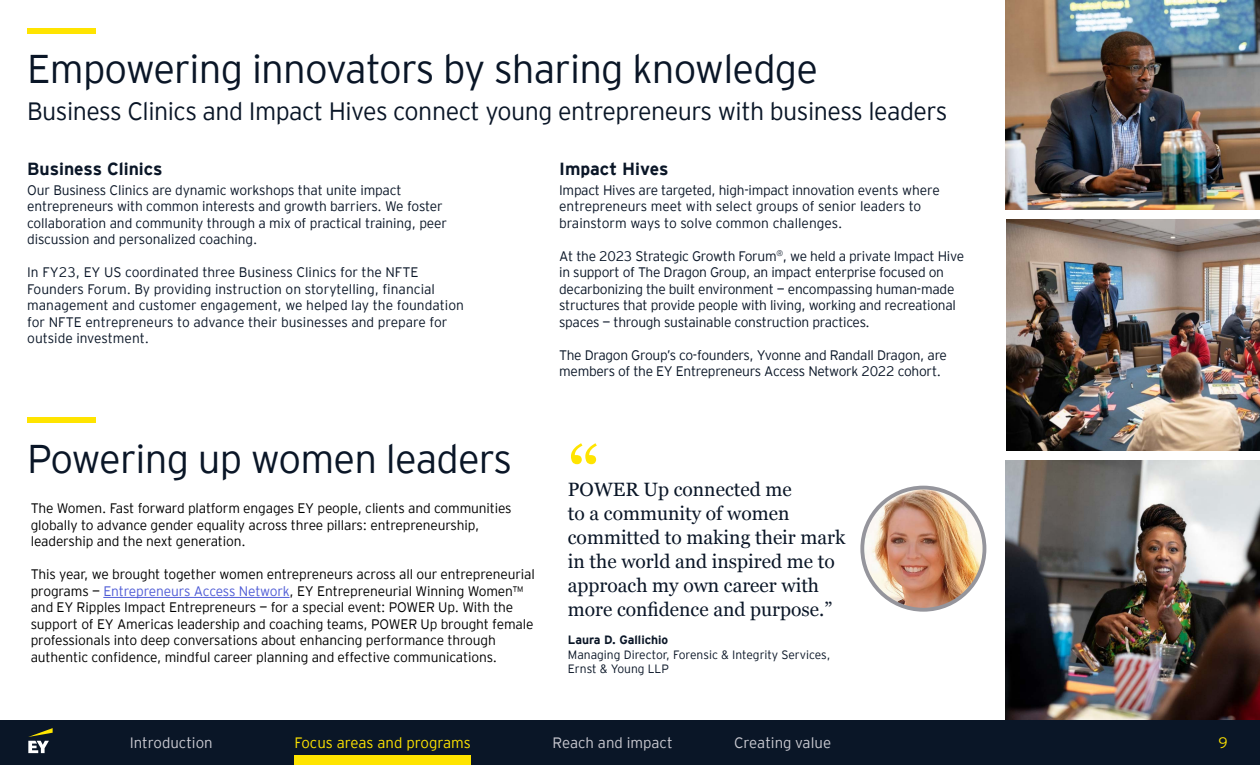
<style>
.page{position:relative;width:1260px;height:765px;background:#fff}
.page>*{position:absolute;margin:0;border:0;box-sizing:border-box;transform-origin:0 0}
.t1{font:79.5px "Georgia";color:#ffe400}
.t2{font:300 40px "EY Interstate";letter-spacing:-.02em;color:#0a1627}
.t3{font:300 25px "EY Interstate";letter-spacing:-.02em;color:#0a1627}
.t4{font:19.25px/24.1px "Georgia";color:#0a1627}
.t5{font:700 17.5px "EY Interstate";color:#0a1627}
.t6{font:300 15px "EY Interstate";color:#cacad1}
.t7{font:300 15px "EY Interstate";color:#ffe400}
.t8{font:300 13.75px/16.5px "EY Interstate";letter-spacing:-.02em;color:#0a1627}
.t9{font:300 13.75px/16.5px "EY Interstate";letter-spacing:-.01em;color:#000}
.t10{font:300 13.75px/16.5px "EY Interstate";color:#0a1627}
.t11{font:300 12px/14.5px "EY Interstate";color:#0a1627}
.t12{font:700 12px "EY Interstate";color:#0a1627}
.s1{color:#4f5cd6}
</style>
<div class="page">
<div style="left:27px;top:28px;width:69px;height:6px;background:#ffe400"></div>
<img style="left:1007px;top:219px;width:253px;height:231px">
<img style="left:1006px;top:0;width:254px;height:210px">
<img style="left:1006px;top:461px;width:254px;height:259px">
<div style="left:27px;top:417px;width:69px;height:6px;background:#ffe400"></div>
<hr style="left:103px;top:597px;width:187px;height:1px;background:#4f5cd6">
<img style="left:864px;top:488px;width:120px;height:120px">
<div style="left:860px;top:486px;width:126px;height:126px;border:4px solid #95959c;border-radius:50%"></div>
<div style="left:0;top:720px;width:1260px;height:45px;background:#0a1627"></div>
<svg style="left:28px;top:728px;width:25px;height:25px"></svg>
<div style="left:294px;top:756px;width:177px;height:9px;background:#ffe400"></div>
<h2 class="t2" style="left:27px;top:41px;width:792px">Empowering innovators by sharing knowledge</h2>
<h3 class="t3" style="left:27px;top:93px;width:922px">Business Clinics and Impact Hives connect young entrepreneurs with business leaders</h3>
<p class="t5" style="left:27px;top:156px;width:137px">Business Clinics</p>
<p class="t8" style="left:27px;top:181px;width:421px">Our Business Clinics are dynamic workshops that unite impact entrepreneurs with common interests and growth barriers. We foster collaboration and community through a mix of practical training, peer discussion and personalized coaching.</p>
<p class="t10" style="left:27px;top:263px;width:438px">In FY23, EY US coordinated three Business Clinics for the NFTE Founders Forum. By providing instruction on storytelling, financial management and customer engagement, we helped lay the foundation for NFTE entrepreneurs to advance their businesses and prepare for outside investment.</p>
<h2 class="t2" style="left:27px;top:430px;width:486px">Powering up women leaders</h2>
<p class="t9" style="left:31px;top:499px;width:483px">The Women. Fast forward platform engages EY people, clients and communities globally to advance gender equality across three pillars: entrepreneurship, leadership and the next generation.</p>
<p class="t9" style="left:31px;top:565px;width:506px">This year, we brought together women entrepreneurs across all our entrepreneurial programs — <span class="s1">Entrepreneurs Access Network</span>, EY Entrepreneurial Winning Women™ and EY Ripples Impact Entrepreneurs — for a special event: POWER Up. With the support of EY Americas leadership and coaching teams, POWER Up brought female professionals into deep conversations about enhancing performance through authentic confidence, mindful career planning and effective communications.</p>
<p class="t5" style="left:559px;top:156px;width:111px">Impact Hives</p>
<p class="t8" style="left:559px;top:181px;width:382px">Impact Hives are targeted, high-impact innovation events where entrepreneurs meet with select groups of senior leaders to brainstorm ways to solve common challenges.</p>
<p class="t8" style="left:559px;top:247px;width:407px">At the 2023 Strategic Growth Forum<sup>®</sup>, we held a private Impact Hive in support of The Dragon Group, an impact enterprise focused on decarbonizing the built environment — encompassing human-made structures that provide people with living, working and recreational spaces — through sustainable construction practices.</p>
<p class="t8" style="left:559px;top:346px;width:389px">The Dragon Group’s co-founders, Yvonne and Randall Dragon, are members of the EY Entrepreneurs Access Network 2022 cohort.</p>
<h1 class="t1" style="left:568px;top:417px;width:34px">“</h1>
<h3 class="t4" style="left:568px;top:477px;width:279px">POWER Up connected me<br>to a community of women committed to making their mark in the world and inspired me to approach my own career with more confidence and purpose.”</h3>
<p class="t12" style="left:568px;top:632px;width:102px">Laura D. Gallichio</p>
<p class="t11" style="left:568px;top:647px;width:264px">Managing Director, Forensic &amp; Integrity Services,<br>Ernst &amp; Young LLP</p>
<p class="t6" style="left:130px;top:732px;width:85px">Introduction</p>
<p class="t7" style="left:294px;top:732px;width:178px">Focus areas and programs</p>
<p class="t6" style="left:553px;top:732px;width:122px">Reach and impact</p>
<p class="t6" style="left:734px;top:732px;width:98px">Creating value</p>
<p class="t7" style="left:1219px;top:732px;width:11px">9</p>
</div>
